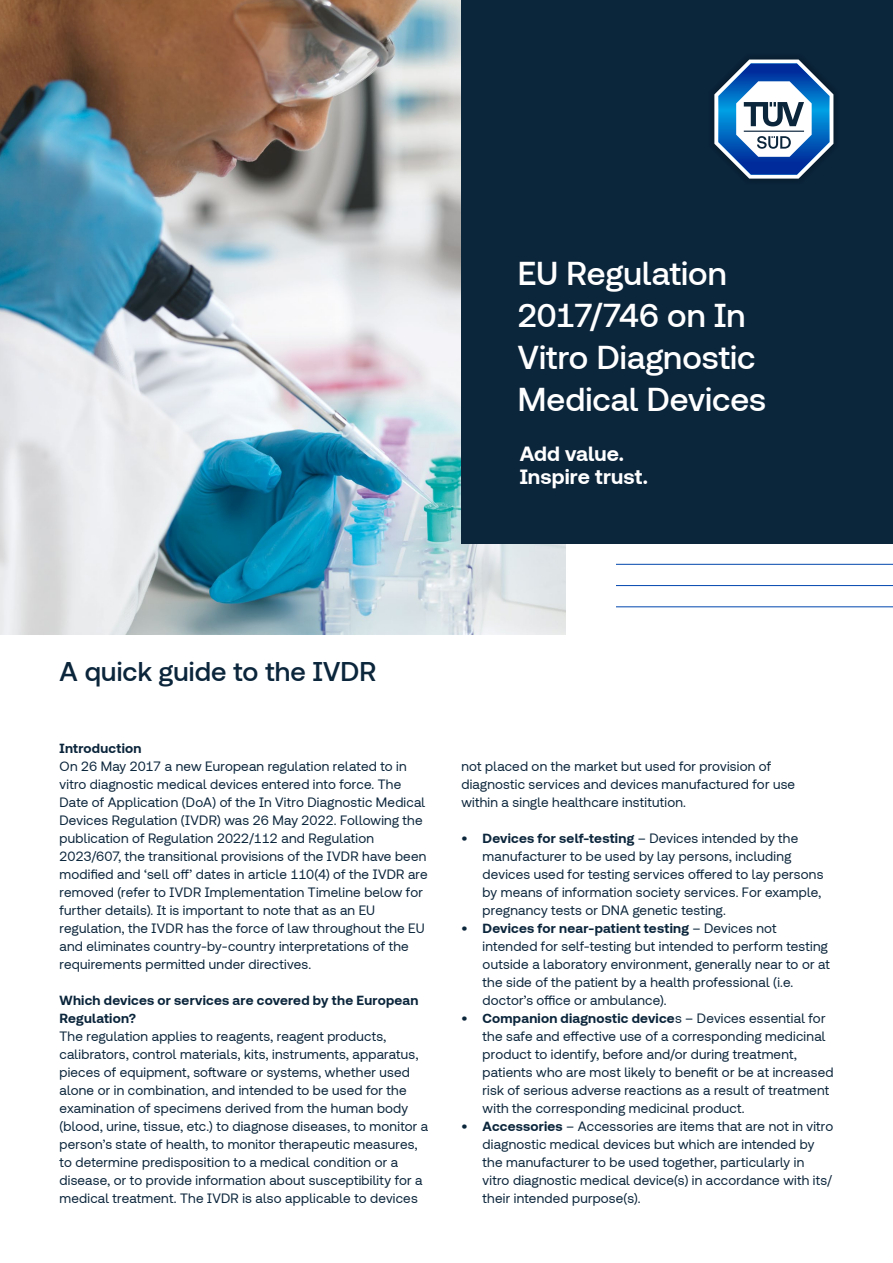
<style>
.page{position:relative;width:893px;height:1263px;background:#fff}
.page>*{position:absolute;margin:0;border:0;box-sizing:border-box;transform-origin:0 0}
.t1{font:500 33px/42px "TUVSUD Pro";color:#fff}
.t2{font:500 27px "TUVSUD Pro";letter-spacing:.005em;color:#0b253b}
.t3{font:700 21px/23.1px "TUVSUD Pro";letter-spacing:.005em;color:#fff}
.t4{font:13.5px/18px "TUVSUD Pro";letter-spacing:.015em;color:#0b253b}
.t5{font:700 13.5px/18px "TUVSUD Pro";letter-spacing:.015em;color:#0b253b}
.s1{font-weight:700}
</style>
<div class="page">
<hr style="left:617px;top:543px;width:276px;height:1px;background:#0046ad">
<hr style="left:617px;top:564px;width:276px;height:1px;background:#0046ad">
<hr style="left:617px;top:585px;width:276px;height:1px;background:#0046ad">
<hr style="left:617px;top:606px;width:276px;height:1px;background:#0046ad">
<hr style="left:617px;top:628px;width:276px;height:1px;background:#0046ad">
<hr style="left:617px;top:649px;width:276px;height:1px;background:#0046ad">
<hr style="left:617px;top:670px;width:276px;height:1px;background:#0046ad">
<hr style="left:617px;top:691px;width:276px;height:1px;background:#0046ad">
<hr style="left:617px;top:713px;width:276px;height:1px;background:#0046ad">
<hr style="left:617px;top:734px;width:276px;height:1px;background:#0046ad">
<hr style="left:617px;top:755px;width:276px;height:1px;background:#0046ad">
<hr style="left:617px;top:777px;width:276px;height:1px;background:#0046ad">
<hr style="left:617px;top:798px;width:276px;height:1px;background:#0046ad">
<hr style="left:617px;top:819px;width:276px;height:1px;background:#0046ad">
<hr style="left:617px;top:840px;width:276px;height:1px;background:#0046ad">
<hr style="left:617px;top:862px;width:276px;height:1px;background:#0046ad">
<hr style="left:617px;top:883px;width:276px;height:1px;background:#0046ad">
<hr style="left:617px;top:904px;width:276px;height:1px;background:#0046ad">
<hr style="left:617px;top:925px;width:276px;height:1px;background:#0046ad">
<hr style="left:617px;top:947px;width:276px;height:1px;background:#0046ad">
<hr style="left:617px;top:968px;width:276px;height:1px;background:#0046ad">
<hr style="left:617px;top:989px;width:276px;height:1px;background:#0046ad">
<hr style="left:617px;top:1010px;width:276px;height:1px;background:#0046ad">
<hr style="left:617px;top:1032px;width:276px;height:1px;background:#0046ad">
<hr style="left:617px;top:1053px;width:276px;height:1px;background:#0046ad">
<hr style="left:617px;top:1074px;width:276px;height:1px;background:#0046ad">
<hr style="left:617px;top:1095px;width:276px;height:1px;background:#0046ad">
<hr style="left:617px;top:1117px;width:276px;height:1px;background:#0046ad">
<hr style="left:617px;top:1138px;width:276px;height:1px;background:#0046ad">
<hr style="left:617px;top:1159px;width:276px;height:1px;background:#0046ad">
<hr style="left:617px;top:1180px;width:276px;height:1px;background:#0046ad">
<img style="left:0;top:0;width:566px;height:634px">
<div style="left:461px;top:0;width:432px;height:543px;background:#0b253b"></div>
<svg style="left:714px;top:59px;width:120px;height:120px"></svg>
<h1 class="t1" style="left:518px;top:253px;width:250px">EU Regulation<br>2017/746 on In<br>Vitro Diagnostic<br>Medical Devices</h1>
<h3 class="t3" style="left:520px;top:442px;width:130px">Add value.<br>Inspire trust.</h3>
<h2 class="t2" style="left:60px;top:657px;width:318px">A quick guide to the IVDR</h2>
<p class="t5" style="left:60px;top:740px;width:83px">Introduction</p>
<p class="t4" style="left:60px;top:758px;width:370px">On 26 May 2017 a new European regulation related to in vitro diagnostic medical devices entered into force. The Date of Application (DoA) of the In Vitro Diagnostic Medical Devices Regulation (IVDR) was 26 May 2022. Following the publication of Regulation 2022/112 and Regulation 2023/607, the transitional provisions of the IVDR have been modified and ‘sell off’ dates in article 110(4) of the IVDR are removed (refer to IVDR Implementation Timeline below for further details). It is important to note that as an EU regulation, the IVDR has the force of law throughout the EU and eliminates country-by-country interpretations of the requirements permitted under directives.</p>
<p class="t5" style="left:60px;top:991px;width:360px">Which devices or services are covered by the European<br>Regulation?</p>
<p class="t4" style="left:60px;top:1028px;width:370px">The regulation applies to reagents, reagent products, calibrators, control materials, kits, instruments, apparatus, pieces of equipment, software or systems, whether used alone or in combination, and intended to be used for the examination of specimens derived from the human body (blood, urine, tissue, etc.) to diagnose diseases, to monitor a person’s state of health, to monitor therapeutic measures, to determine predisposition to a medical condition or a disease, or to provide information about susceptibility for a medical treatment. The IVDR is also applicable to devices</p>
<p class="t4" style="left:461px;top:758px;width:335px">not placed on the market but used for provision of diagnostic services and devices manufactured for use within a single healthcare institution.</p>
<p class="t4" style="left:483px;top:830px;width:342px;text-indent:-21px"><span class="s1">• Devices for self-testing</span> – Devices intended by the manufacturer to be used by lay persons, including devices used for testing services offered to lay persons by means of information society services. For example, pregnancy tests or DNA genetic testing.</p>
<p class="t4" style="left:483px;top:920px;width:349px;text-indent:-21px"><span class="s1">• Devices for near-patient testing</span> – Devices not intended for self-testing but intended to perform testing outside a laboratory environment, generally near to or at the side of the patient by a health professional (i.e. doctor’s office or ambulance).</p>
<p class="t4" style="left:483px;top:1010px;width:352px;text-indent:-21px"><span class="s1">• Companion diagnostic device</span>s – Devices essential for the safe and effective use of a corresponding medicinal product to identify, before and/or during treatment, patients who are most likely to benefit or be at increased risk of serious adverse reactions as a result of treatment with the corresponding medicinal product.</p>
<p class="t4" style="left:483px;top:1117px;width:352px;text-indent:-21px"><span class="s1">• Accessories</span> – Accessories are items that are not in vitro diagnostic medical devices but which are intended by the manufacturer to be used together, particularly in vitro diagnostic medical device(s) in accordance with its/ their intended purpose(s).</p>
</div>
